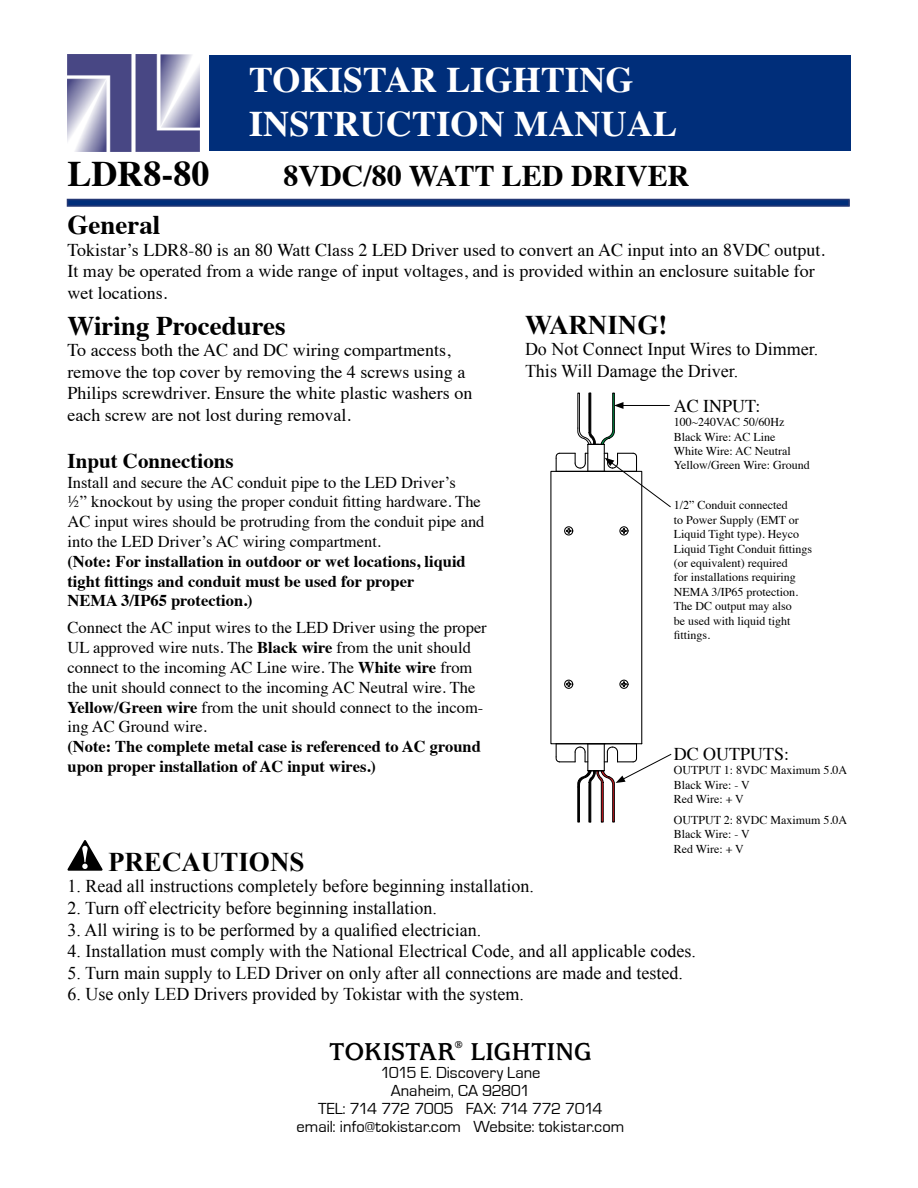
<style>
.page{position:relative;width:918px;height:1188px;background:#fff}
.page>*{position:absolute;margin:0;border:0;box-sizing:border-box;transform-origin:0 0}
.t1{font:700 36px/43.2px "Times";letter-spacing:.005em;color:#fff}
.t2{font:700 36px "Times";color:#000}
.t3{font:700 30px "Times";color:#000}
.t4{font:700 27px "Times";color:#000}
.t5{font:700 27px "Times New Roman";color:#000}
.t6{font:700 27px "Usherwood Std";letter-spacing:.005em;color:#000}
.t7{font:700 21px "Times";color:#000}
.t8{font:18px/21.6px "Times New Roman";color:#000}
.t9{font:18px/21.6px "Times";color:#000}
.t10{font:16.5px/19.8px "Times";color:#000}
.t11{font:700 16.5px/19.8px "Times";color:#000}
.t12{font:16.5px/18px "Eurostile";color:#000;text-align:center}
.t13{font:12px/14.4px "Times";color:#000}
.s1{font-weight:700}
</style>
<div class="page">
<img style="left:68px;top:54px;width:132px;height:97px">
<div style="left:209px;top:56px;width:641px;height:95px;background:#002e7a"></div>
<hr style="left:70px;top:202px;width:777px;height:2px;background:#002e7a">
<div style="left:67px;top:199px;width:783px;height:8px;border:2px solid #243774"></div>
<svg style="left:67px;top:840px;width:36px;height:31px"></svg>
<div style="left:550px;top:471px;width:92px;height:273px;border:1px solid #000"></div>
<div style="left:619px;top:680px;width:10px;height:9px;border:1px solid #000;border-radius:50%"></div>
<div style="left:564px;top:680px;width:9px;height:9px;border:1px solid #000;border-radius:50%"></div>
<div style="left:564px;top:526px;width:9px;height:10px;border:1px solid #000;border-radius:50%"></div>
<div style="left:619px;top:526px;width:10px;height:10px;border:1px solid #000;border-radius:50%"></div>
<svg style="left:621px;top:681px;width:6px;height:6px"></svg>
<svg style="left:566px;top:681px;width:5px;height:6px"></svg>
<svg style="left:566px;top:528px;width:5px;height:6px"></svg>
<svg style="left:621px;top:528px;width:6px;height:6px"></svg>
<svg style="left:555px;top:743px;width:117px;height:80px"></svg>
<svg style="left:555px;top:392px;width:116px;height:116px"></svg>
<h1 class="t1" style="left:249px;top:55px;width:430px">TOKISTAR LIGHTING<br>INSTRUCTION MANUAL</h1>
<h1 class="t2" style="left:68px;top:139px;width:143px">LDR8-80</h1>
<h2 class="t3" style="left:284px;top:147px;width:407px">8VDC/80 WATT LED DRIVER</h2>
<h3 class="t4" style="left:68px;top:199px;width:94px">General</h3>
<p class="t9" style="left:68px;top:237px;width:759px">Tokistar’s LDR8-80 is an 80 Watt Class 2 LED Driver used to convert an AC input into an 8VDC output.<br>It may be operated from a wide range of input voltages, and is provided within an enclosure suitable for wet locations.</p>
<h3 class="t4" style="left:68px;top:300px;width:220px">Wiring Procedures</h3>
<p class="t9" style="left:68px;top:338px;width:406px">To access both the AC and DC wiring compartments, remove the top cover by removing the 4 screws using a Philips screwdriver. Ensure the white plastic washers on each screw are not lost during removal.</p>
<p class="t7" style="left:68px;top:441px;width:168px">Input Connections</p>
<p class="t10" style="left:68px;top:471px;width:419px">Install and secure the AC conduit pipe to the LED Driver’s<br>½” knockout by using the proper conduit fitting hardware. The AC input wires should be protruding from the conduit pipe and into the LED Driver’s AC wiring compartment.</p>
<p class="t11" style="left:68px;top:550px;width:400px">(Note: For installation in outdoor or wet locations, liquid tight fittings and conduit must be used for proper<br>NEMA 3/IP65 protection.)</p>
<p class="t10" style="left:68px;top:617px;width:421px">Connect the AC input wires to the LED Driver using the proper UL approved wire nuts. The <span class="s1">Black wire</span> from the unit should connect to the incoming AC Line wire. The <span class="s1">White wire</span> from the unit should connect to the incoming AC Neutral wire. The <span class="s1">Yellow/Green wire</span> from the unit should connect to the incom&shy;ing AC Ground wire.</p>
<p class="t11" style="left:68px;top:735px;width:415px">(Note: The complete metal case is referenced to AC ground upon proper installation of AC input wires.)</p>
<h3 class="t5" style="left:525px;top:309px;width:144px">WARNING!</h3>
<p class="t8" style="left:525px;top:338px;width:295px">Do Not Connect Input Wires to Dimmer.<br>This Will Damage the Driver.</p>
<p class="t9" style="left:674px;top:393px;width:88px">AC INPUT:</p>
<p class="t13" style="left:674px;top:414px;width:138px">100~240VAC 50/60Hz<br>Black Wire: AC Line<br>White Wire: AC Neutral<br>Yellow/Green Wire: Ground</p>
<p class="t13" style="left:674px;top:497px;width:140px">1/2” Conduit connected<br>to Power Supply (EMT or<br>Liquid Tight type). Heyco<br>Liquid Tight Conduit fittings (or equivalent) required<br>for installations requiring<br>NEMA 3/IP65 protection.<br>The DC output may also<br>be used with liquid tight fittings.</p>
<p class="t9" style="left:674px;top:741px;width:117px">DC OUTPUTS:</p>
<p class="t13" style="left:674px;top:762px;width:175px">OUTPUT 1: 8VDC Maximum 5.0A<br>Black Wire: - V<br>Red Wire: + V</p>
<p class="t13" style="left:674px;top:812px;width:175px">OUTPUT 2: 8VDC Maximum 5.0A<br>Black Wire: - V<br>Red Wire: + V</p>
<h3 class="t5" style="left:108px;top:846px;width:198px">PRECAUTIONS</h3>
<p class="t8" style="left:68px;top:875px;width:468px">1. Read all instructions completely before beginning installation.</p>
<p class="t8" style="left:68px;top:897px;width:371px">2. Turn off electricity before beginning installation.</p>
<p class="t8" style="left:68px;top:918px;width:415px">3. All wiring is to be performed by a qualified electrician.</p>
<p class="t8" style="left:68px;top:940px;width:630px">4. Installation must comply with the National Electrical Code, and all applicable codes.</p>
<p class="t8" style="left:68px;top:962px;width:617px">5. Turn main supply to LED Driver on only after all connections are made and tested.</p>
<p class="t8" style="left:68px;top:983px;width:458px">6. Use only LED Drivers provided by Tokistar with the system.</p>
<h3 class="t6" style="left:329px;top:1037px;width:264px">TOKISTAR<sup>®</sup> LIGHTING</h3>
<p class="t12" style="left:297px;top:1064px;width:329px">1015 E. Discovery Lane<br>Anaheim, CA 92801<br>TEL: 714 772 7005 FAX: 714 772 7014 email: info@tokistar.com Website: tokistar.com</p>
</div>
